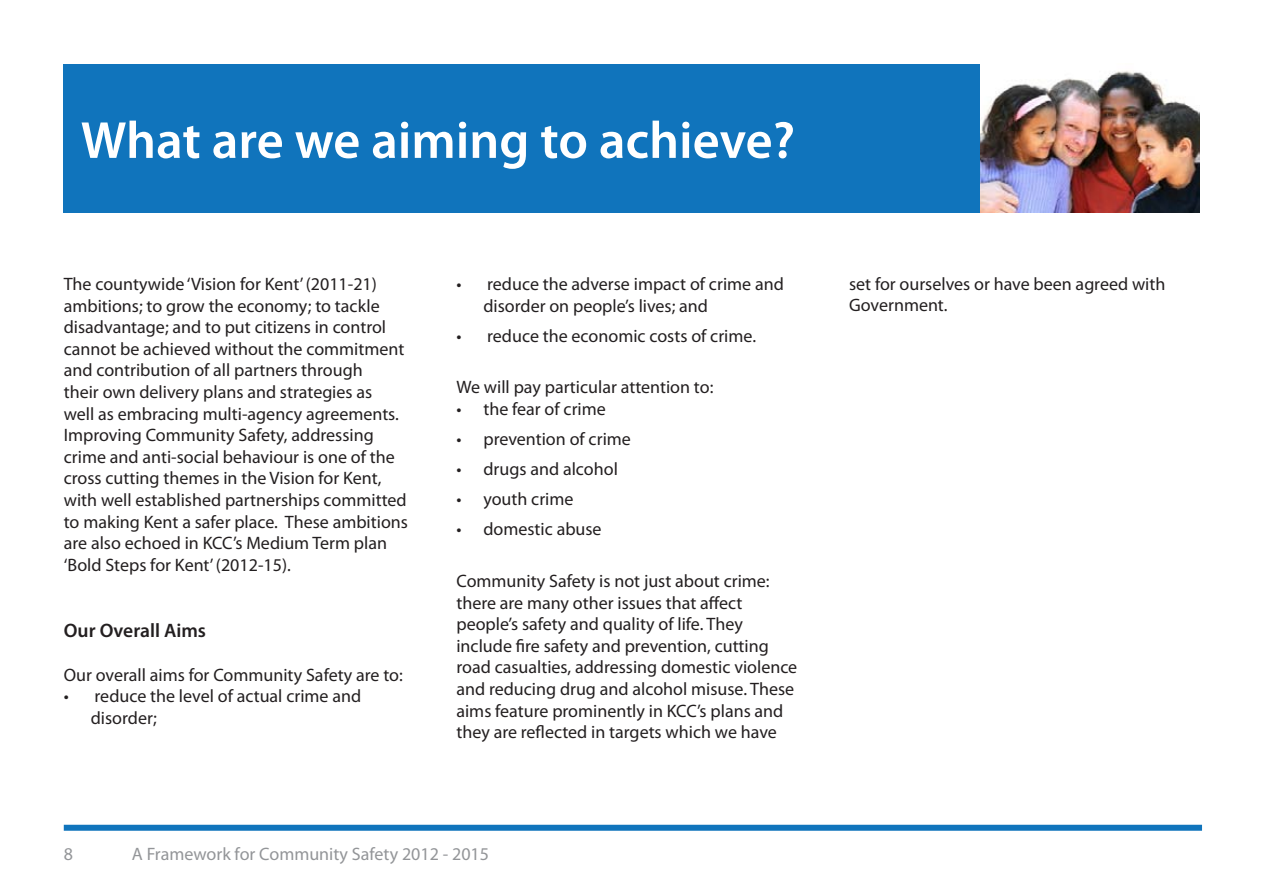
<style>
.page{position:relative;width:1263px;height:893px;background:#fff}
.page>*{position:absolute;margin:0;border:0;box-sizing:border-box;transform-origin:0 0}
.t1{font:600 52.5px "Myriad Pro";color:#fff}
.t2{font:600 19.5px "Myriad Pro";color:#231f20}
.body_text_main{font:18px/21.6px "Myriad Pro";color:#231f20}
.bullets{font:18px/21.6px "Myriad Pro";color:#231f20}
.t3{font:18px "Myriad Pro";color:#939598}
</style>
<div class="page">
<div style="left:64px;top:825px;width:1138px;height:6px;background:#1074bc"></div>
<div style="left:64px;top:64px;width:960px;height:149px;background:#1074bc"></div>
<img style="left:980px;top:64px;width:219px;height:149px">
<p class="t1" style="left:81px;top:107px;width:716px">What are we aiming to achieve?</p>
<p class="body_text_main" style="left:64px;top:273px;width:346px">The countywide ‘Vision for Kent’ (2011-21) ambitions; to grow the economy; to tackle disadvantage; and to put citizens in control cannot be achieved without the commitment and contribution of all partners through<br>their own delivery plans and strategies as<br>well as embracing multi-agency agreements.<br>Improving Community Safety, addressing crime and anti-social behaviour is one of the cross cutting themes in the Vision for Kent, with well established partnerships committed to making Kent a safer place. These ambitions are also echoed in KCC’s Medium Term plan ‘Bold Steps for Kent’ (2012-15).</p>
<p class="t2" style="left:64px;top:618px;width:144px">Our Overall Aims</p>
<p class="body_text_main" style="left:64px;top:663px;width:340px">Our overall aims for Community Safety are to:</p>
<p class="bullets" style="left:91px;top:685px;width:272px;text-indent:-27px">• reduce the level of actual crime and disorder;</p>
<p class="bullets" style="left:483px;top:273px;width:302px;text-indent:-27px">• reduce the adverse impact of crime and disorder on people’s lives; and</p>
<p class="bullets" style="left:456px;top:324px;width:301px">• reduce the economic costs of crime.</p>
<p class="body_text_main" style="left:456px;top:376px;width:258px">We will pay particular attention to:</p>
<p class="bullets" style="left:456px;top:398px;width:151px">• the fear of crime</p>
<p class="bullets" style="left:456px;top:428px;width:176px">• prevention of crime</p>
<p class="bullets" style="left:456px;top:458px;width:163px">• drugs and alcohol</p>
<p class="bullets" style="left:456px;top:488px;width:119px">• youth crime</p>
<p class="bullets" style="left:456px;top:518px;width:147px">• domestic abuse</p>
<p class="body_text_main" style="left:456px;top:570px;width:342px">Community Safety is not just about crime: there are many other issues that affect people’s safety and quality of life. They include fire safety and prevention, cutting road casualties, addressing domestic violence and reducing drug and alcohol misuse. These aims feature prominently in KCC’s plans and they are reflected in targets which we have</p>
<p class="t3" style="left:64px;top:843px;width:11px">8</p>
<p class="t3" style="left:132px;top:843px;width:359px">A Framework for Community Safety 2012 - 2015</p>
<p class="body_text_main" style="left:849px;top:273px;width:318px">set for ourselves or have been agreed with<br>Government.</p>
</div>
